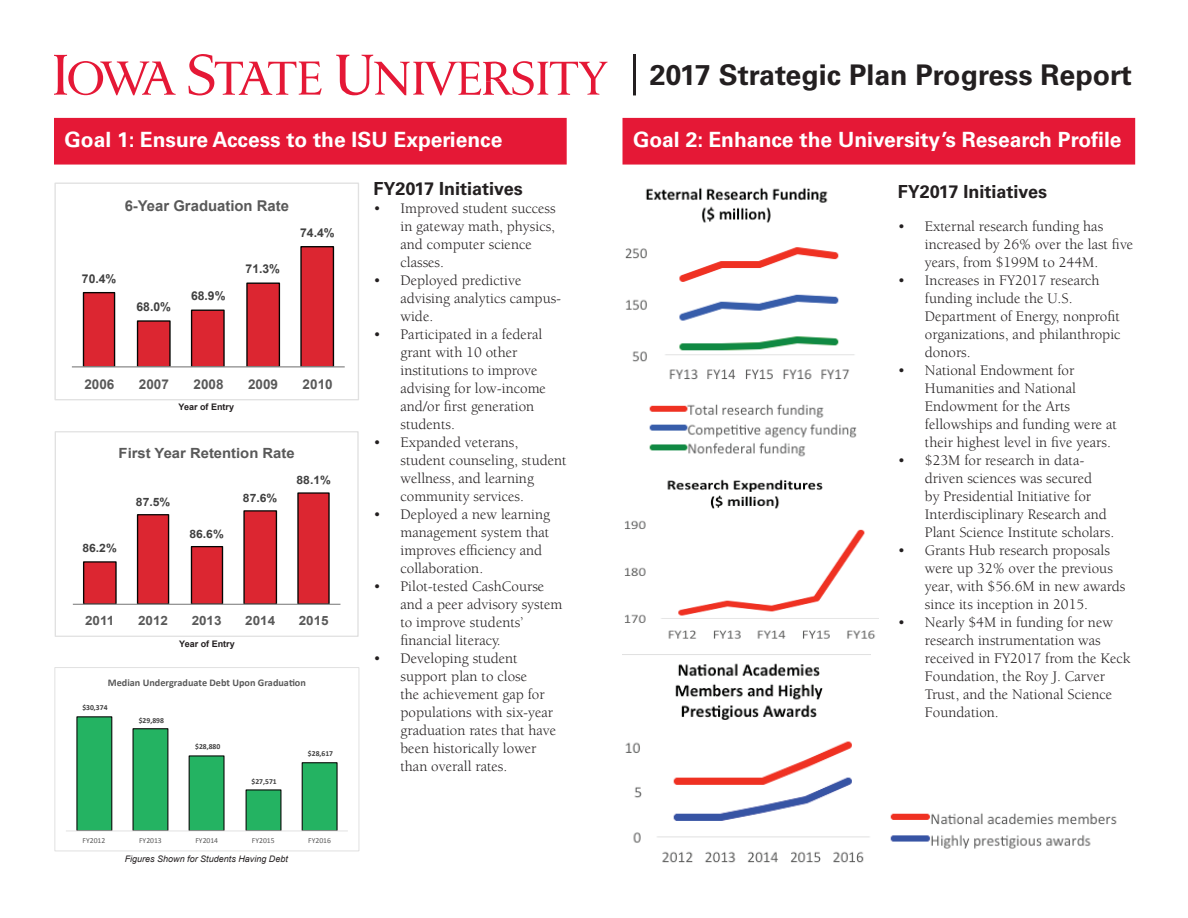
<style>
.page{position:relative;width:1188px;height:918px;background:#fff}
.page>*{position:absolute;margin:0;border:0;box-sizing:border-box;transform-origin:0 0}
.t1{font:700 28.5px "Univers LT Std";color:#231f20}
.t2{font:700 21px "Univers LT Std";color:#fff}
.t3{font:700 18px "Univers LT Std";color:#231f20}
.t4{font:15px/18px "Berkeley Std";color:#231f20}
.t5{font:700 14.85px "Arial";color:#595959}
.t6{font:700 14.1px "Arial";color:#595959;scale:1.06 1}
.t7{font:700 13.5px "Arial";color:#595959}
.t8{font:700 12.75px "Arial";color:#595959;scale:1.06 1}
.t9{font:700 12.15px "Arial";color:#404040}
.t10{font:700 11.55px "Arial";color:#404040;scale:1.06 1}
.t11{font:700 10.2px "Calibri";color:#595959}
.t12{font:italic 9px "Arial";color:#231f20}
.t13{font:700 9px "Arial";color:#231f20}
.t14{font:700 7.65px "Calibri";color:#404040}
.t15{font:7.65px "Calibri";color:#595959}
</style>
<div class="page">
<svg style="left:54px;top:55px;width:122px;height:40px"></svg>
<svg style="left:188px;top:54px;width:134px;height:41px"></svg>
<svg style="left:336px;top:55px;width:272px;height:40px"></svg>
<hr style="left:633px;top:54px;width:3px;height:41px;background:#231f20">
<div style="left:54px;top:118px;width:513px;height:47px;background:#e51836;border:2px solid #e51836"></div>
<div style="left:622px;top:118px;width:513px;height:47px;background:#e51836;border:2px solid #e51836"></div>
<svg style="left:76px;top:716px;width:262px;height:115px"></svg>
<hr style="left:66px;top:831px;width:282px;height:1px;background:#e1e1e1">
<div style="left:54px;top:667px;width:305px;height:184px;border:1px solid #e1e1e1"></div>
<svg style="left:82px;top:492px;width:248px;height:112px"></svg>
<hr style="left:73px;top:604px;width:267px;height:1px;background:#929292">
<div style="left:55px;top:431px;width:304px;height:206px;border:1px solid #e1e1e1"></div>
<svg style="left:82px;top:246px;width:253px;height:120px"></svg>
<hr style="left:72px;top:366px;width:273px;height:2px;background:#929292">
<div style="left:54px;top:183px;width:305px;height:217px;border:1px solid #e1e1e1"></div>
<img style="left:625px;top:187px;width:232px;height:270px">
<img style="left:624px;top:479px;width:254px;height:160px">
<img style="left:622px;top:654px;width:249px;height:209px">
<img style="left:890px;top:813px;width:227px;height:36px">
<h1 class="t1" style="left:650px;top:58px;width:484px">2017 Strategic Plan Progress Report</h1>
<h2 class="t2" style="left:65px;top:128px;width:439px">Goal 1: Ensure Access to the ISU Experience</h2>
<h2 class="t2" style="left:633px;top:128px;width:490px">Goal 2: Enhance the University’s Research Profile</h2>
<p class="t3" style="left:374px;top:178px;width:151px">FY2017 Initiatives</p>
<p class="t4" style="left:400px;top:199px;width:157px;text-indent:-27px">• Improved student success in gateway math, physics, and computer science classes.</p>
<p class="t4" style="left:400px;top:271px;width:162px;text-indent:-27px">• Deployed predictive advising analytics campus&shy;wide.</p>
<p class="t4" style="left:400px;top:325px;width:147px;text-indent:-27px">• Participated in a federal grant with 10 other institutions to improve advising for low-income and/or first generation students.</p>
<p class="t4" style="left:400px;top:433px;width:168px;text-indent:-27px">• Expanded veterans, student counseling, student wellness, and learning community services.</p>
<p class="t4" style="left:400px;top:505px;width:151px;text-indent:-27px">• Deployed a new learning management system that improves efficiency and collaboration.</p>
<p class="t4" style="left:400px;top:577px;width:164px;text-indent:-27px">• Pilot-tested CashCourse and a peer advisory system to improve students’ financial literacy.</p>
<p class="t4" style="left:400px;top:649px;width:157px;text-indent:-27px">• Developing student support plan to close<br>the achievement gap for populations with six-year graduation rates that have been historically lower than overall rates.</p>
<p class="t3" style="left:898px;top:181px;width:151px">FY2017 Initiatives</p>
<p class="t4" style="left:925px;top:217px;width:210px;text-indent:-27px">• External research funding has increased by 26% over the last five years, from $199M to 244M.</p>
<p class="t4" style="left:925px;top:271px;width:197px;text-indent:-27px">• Increases in FY2017 research funding include the U.S.<br>Department of Energy, nonprofit organizations, and philanthropic donors.</p>
<p class="t4" style="left:925px;top:361px;width:194px;text-indent:-27px">• National Endowment for<br>Humanities and National<br>Endowment for the Arts fellowships and funding were at their highest level in five years.</p>
<p class="t4" style="left:925px;top:451px;width:191px;text-indent:-27px">• $23M for research in data&shy;driven sciences was secured<br>by Presidential Initiative for<br>Interdisciplinary Research and<br>Plant Science Institute scholars.</p>
<p class="t4" style="left:925px;top:541px;width:202px;text-indent:-27px">• Grants Hub research proposals were up 32% over the previous year, with $56.6M in new awards since its inception in 2015.</p>
<p class="t4" style="left:925px;top:613px;width:207px;text-indent:-27px">• Nearly $4M in funding for new research instrumentation was received in FY2017 from the Keck<br>Foundation, the Roy J. Carver<br>Trust, and the National Science<br>Foundation.</p>
<p class="t5" style="left:125px;top:196px;width:166px">6-Year Graduation Rate</p>
<p class="t9" style="left:300px;top:225px;width:36px">74.4%</p>
<p class="t9" style="left:246px;top:260px;width:36px">71.3%</p>
<p class="t9" style="left:82px;top:271px;width:36px">70.4%</p>
<p class="t9" style="left:191px;top:288px;width:36px">68.9%</p>
<p class="t9" style="left:136px;top:298px;width:36px">68.0%</p>
<p class="t7" style="left:84px;top:375px;width:32px">2006</p>
<p class="t7" style="left:139px;top:375px;width:32px">2007</p>
<p class="t7" style="left:194px;top:375px;width:32px">2008</p>
<p class="t7" style="left:248px;top:375px;width:32px">2009</p>
<p class="t7" style="left:303px;top:375px;width:32px">2010</p>
<p class="t13" style="left:179px;top:401px;width:57px">Year of Entry</p>
<p class="t6" style="left:119px;top:444px;width:168px">First Year Retention Rate</p>
<p class="t10" style="left:297px;top:472px;width:34px">88.1%</p>
<p class="t10" style="left:243px;top:490px;width:34px">87.6%</p>
<p class="t10" style="left:136px;top:494px;width:34px">87.5%</p>
<p class="t10" style="left:189px;top:526px;width:34px">86.6%</p>
<p class="t10" style="left:82px;top:540px;width:34px">86.2%</p>
<p class="t8" style="left:85px;top:612px;width:29px">2011</p>
<p class="t8" style="left:138px;top:612px;width:30px">2012</p>
<p class="t8" style="left:192px;top:612px;width:30px">2013</p>
<p class="t8" style="left:245px;top:612px;width:30px">2014</p>
<p class="t8" style="left:299px;top:612px;width:30px">2015</p>
<p class="t13" style="left:179px;top:638px;width:57px">Year of Entry</p>
<p class="t11" style="left:108px;top:676px;width:200px">Median Undergraduate Debt Upon Gradua&gt;on</p>
<p class="t14" style="left:82px;top:703px;width:27px">$30,374</p>
<p class="t14" style="left:139px;top:715px;width:27px">$29,898</p>
<p class="t14" style="left:195px;top:742px;width:27px">$28,880</p>
<p class="t14" style="left:308px;top:749px;width:27px">$28,617</p>
<p class="t14" style="left:252px;top:776px;width:27px">$27,571</p>
<p class="t15" style="left:83px;top:836px;width:24px">FY2012</p>
<p class="t15" style="left:139px;top:836px;width:24px">FY2013</p>
<p class="t15" style="left:195px;top:836px;width:24px">FY2014</p>
<p class="t15" style="left:252px;top:836px;width:24px">FY2015</p>
<p class="t15" style="left:308px;top:836px;width:24px">FY2016</p>
<p class="t12" style="left:125px;top:853px;width:165px">Figures Shown for Students Having Debt</p>
</div>
